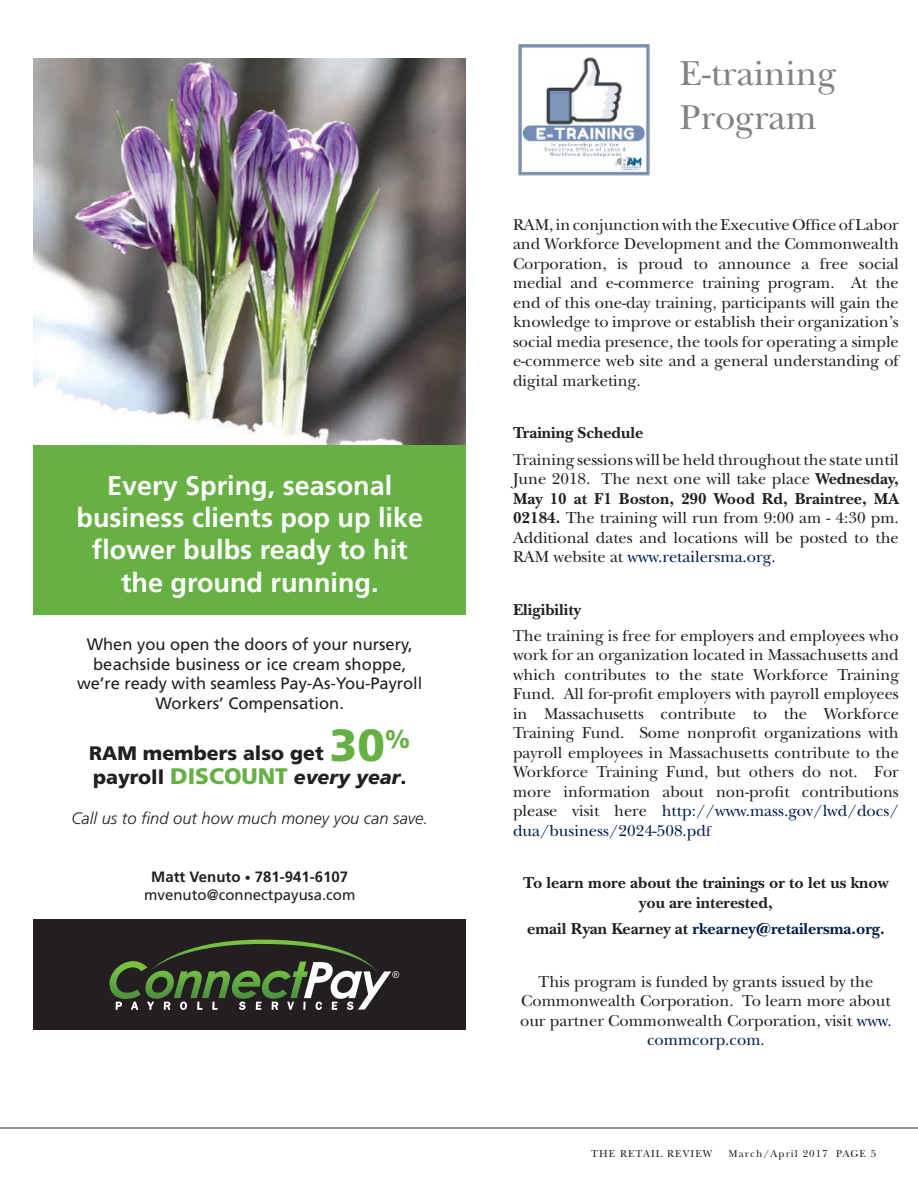
<style>
.page{position:relative;width:918px;height:1188px;background:#fff}
.page>*{position:absolute;margin:0;border:0;box-sizing:border-box;transform-origin:0 0}
.t1{font:900 45px "Frutiger";color:#66b044}
.t2{font:36px/43.2px "New Baskerville Std";color:#808285}
.t3{font:700 27px/32.4px "Frutiger";color:#fff;text-align:center}
.t4{font:italic 900 19.5px "Frutiger";color:#231f20}
.t5{font:900 19.5px "Frutiger";color:#231f20}
.t6{font:16.5px/19.5px "New Baskerville Std";color:#231f20;text-align:justify}
.t7{font:16.5px/19.8px "Frutiger";color:#231f20;text-align:center}
.t8{font:700 16.5px/19.5px "New Baskerville Std";color:#231f20;text-align:center}
.t9{font:700 16.5px "New Baskerville Std";color:#001c49}
.t10{font:italic 300 16.5px "Frutiger";color:#231f20}
.t11{font:15px/18px "Frutiger";color:#231f20;text-align:center}
.t12{font:10.5px "New Baskerville Std";letter-spacing:.1em;color:#231f20}
.s1{font-style:normal}
.s2{font-style:normal;font-size:22.5px;color:#66b044}
.s3{font-weight:700}
.s4{font-weight:700;font-size:12px}
.s5{color:#001c49}
.s6{font-size:15px;color:#001c49}
.s7{color:#231f20}
</style>
<div class="page">
<hr style="left:0;top:1128px;width:918px;height:1px;background:#231f20">
<img style="left:34px;top:58px;width:432px;height:387px">
<div style="left:34px;top:445px;width:432px;height:170px;background:#66b044"></div>
<div style="left:34px;top:919px;width:432px;height:111px;background:#231f20"></div>
<img style="left:109px;top:961px;width:29px;height:36px">
<img style="left:161px;top:940px;width:206px;height:22px">
<svg style="left:116px;top:962px;width:283px;height:48px"></svg>
<img style="left:518px;top:44px;width:132px;height:132px">
<h3 class="t3" style="left:77px;top:469px;width:348px">Every Spring, seasonal business clients pop up like flower bulbs ready to hit the ground running.</h3>
<p class="t7" style="left:77px;top:634px;width:347px">When you open the doors of your nursery, beachside business or ice cream shoppe, we’re ready with seamless Pay-As-You-Payroll Workers’ Compensation.</p>
<p class="t5" style="left:89px;top:741px;width:236px">RAM members also get</p>
<h1 class="t1" style="left:330px;top:718px;width:82px">30<sup>%</sup></h1>
<p class="t4" style="left:93px;top:765px;width:315px"><span class="s1">payroll</span> <span class="s2">DISCOUNT</span> every year<span class="s1">.</span></p>
<p class="t10" style="left:71px;top:808px;width:358px">Call us to find out how much money you can save.</p>
<p class="t11" style="left:144px;top:868px;width:213px"><span class="s3">Matt Venuto</span> <span class="s4">•</span> <span class="s3">781-941-6107 </span>mvenuto@connectpayusa.com</p>
<h2 class="t2" style="left:680px;top:52px;width:158px">E-training<br>Program</h2>
<p class="t6" style="left:513px;top:215px;width:387px">RAM, in conjunction with the Executive Office of Labor and Workforce Development and the Commonwealth Corporation, is proud to announce a free social medial and e-commerce training program. At the end of this one-day training, participants will gain the knowledge to improve or establish their organization’s social media presence, the tools for operating a simple e-commerce web site and a general understanding of digital marketing.</p>
<p class="t8" style="left:513px;top:423px;width:132px">Training Schedule</p>
<p class="t6" style="left:513px;top:450px;width:387px">Training sessions will be held throughout the state until June 2018. The next one will take place <span class="s3">Wednesday, May 10 at F1 Boston, 290 Wood Rd, Braintree, MA 02184.</span> The training will run from 9:00 am - 4:30 pm.<br>Additional dates and locations will be posted to the RAM website at <span class="s5">www.retailersma.org.</span></p>
<p class="t8" style="left:513px;top:600px;width:69px">Eligibility</p>
<p class="t6" style="left:513px;top:626px;width:387px">The training is free for employers and employees who work for an organization located in Massachusetts and which contributes to the state Workforce Training Fund. All for-profit employers with payroll employees in Massachusetts contribute to the Workforce Training Fund. Some nonprofit organizations with payroll employees in Massachusetts contribute to the Workforce Training Fund, but others do not. For more information about non-profit contributions please visit here <span class="s5">http://www.mass.gov/lwd/docs/ dua/business/2024-508.pd</span><span class="s6">f</span></p>
<p class="t8" style="left:523px;top:873px;width:367px">To learn more about the trainings or to let us know you are interested,</p>
<p class="t9" style="left:527px;top:919px;width:359px"><span class="s7">email Ryan Kearney at</span> rkearney@retailersma.org<span class="s7">.</span></p>
<p class="t6" style="left:520px;top:972px;width:373px;text-align:center">This program is funded by grants issued by the Commonwealth Corporation. To learn more about our partner Commonwealth Corporation, visit <span class="s5">www. commcorp.com.</span></p>
<p class="t12" style="left:591px;top:1147px;width:123px">THE RETAIL REVIEW</p>
<p class="t12" style="left:729px;top:1147px;width:149px">March/April 2017 PAGE 5</p>
</div>
